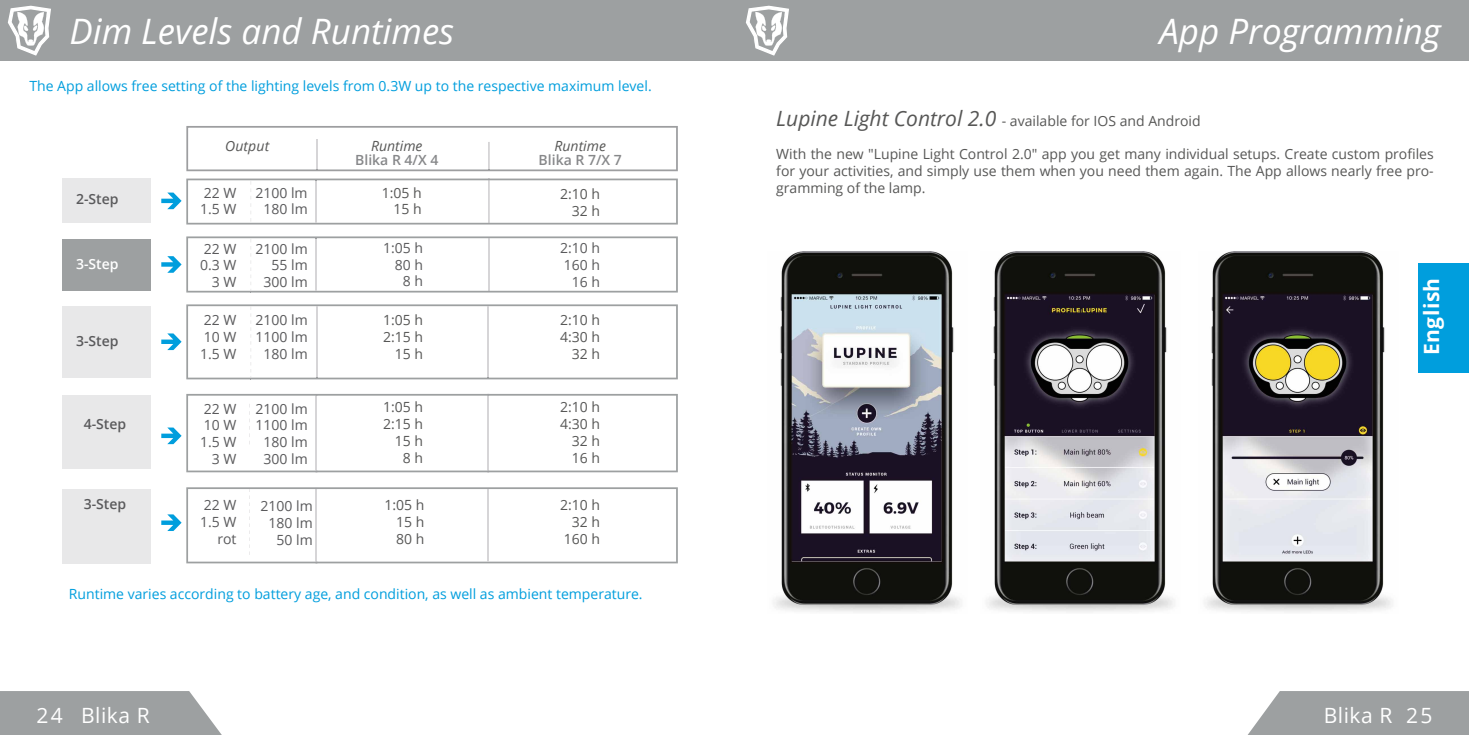
<style>
.page{position:relative;width:1469px;height:735px;background:#fff}
.page>*{position:absolute;margin:0;border:0;box-sizing:border-box;transform-origin:0 0}
.t1{font:italic 35px "Open Sans";color:#fff}
.t2{font:21px "Open Sans";letter-spacing:.025em;color:#fff}
.t3{font:700 21px "Open Sans";letter-spacing:.025em;color:#fff}
.t4{font:14px/16.8px "Open Sans";color:#575756;text-align:right}
.t5{font:14px "Open Sans";color:#009edd}
.t6{font:14px/16.8px "Open Sans";color:#5a5a5c;text-align:right}
.t7{font:600 14px "Open Sans";color:#5a5a5c}
.t8{font:italic 14px "Open Sans";color:#575756}
.t9{font:600 14px "Open Sans";color:#87888a}
.t10{font:600 14px "Open Sans";color:#fff}
.s1{font-style:italic;font-size:21px}
</style>
<div class="page">
<svg style="left:0;top:691px;width:221px;height:43px;background:#a4a6a7"></svg>
<div style="left:0;top:0;width:734px;height:61px;background:#9da0a1"></div>
<svg style="left:8px;top:6px;width:43px;height:50px"></svg>
<div style="left:63px;top:178px;width:88px;height:45px;background:#e8e8e9"></div>
<div style="left:63px;top:306px;width:88px;height:72px;background:#e8e8e9"></div>
<div style="left:63px;top:239px;width:88px;height:51px;background:#9da0a1"></div>
<div style="left:63px;top:395px;width:88px;height:73px;background:#e8e8e9"></div>
<div style="left:63px;top:488px;width:88px;height:75px;background:#e8e8e9"></div>
<svg style="left:161px;top:178px;width:517px;height:46px"></svg>
<svg style="left:161px;top:236px;width:517px;height:56px"></svg>
<svg style="left:161px;top:304px;width:517px;height:75px"></svg>
<svg style="left:161px;top:393px;width:517px;height:79px"></svg>
<svg style="left:161px;top:487px;width:517px;height:76px"></svg>
<svg style="left:186px;top:126px;width:492px;height:45px"></svg>
<svg style="left:1248px;top:691px;width:220px;height:43px;background:#a4a7a8"></svg>
<div style="left:1418px;top:263px;width:50px;height:110px;background:#009edd"></div>
<div style="left:734px;top:0;width:734px;height:61px;background:#9da0a1"></div>
<svg style="left:746px;top:6px;width:43px;height:50px"></svg>
<img style="left:773px;top:251px;width:188px;height:361px">
<img style="left:986px;top:251px;width:188px;height:361px">
<img style="left:1204px;top:251px;width:188px;height:361px">
<h1 class="t1" style="left:69px;top:7px;width:386px">Dim Levels and Runtimes</h1>
<p class="t5" style="left:29px;top:76px;width:624px">The App allows free setting of the lighting levels from 0.3W up to the respective maximum level.</p>
<p class="t7" style="left:76px;top:189px;width:44px">2-Step</p>
<p class="t10" style="left:76px;top:254px;width:44px">3-Step</p>
<p class="t7" style="left:76px;top:331px;width:44px">3-Step</p>
<p class="t7" style="left:84px;top:414px;width:44px">4-Step</p>
<p class="t7" style="left:84px;top:494px;width:44px">3-Step</p>
<p class="t8" style="left:225px;top:136px;width:46px">Output</p>
<p class="t8" style="left:554px;top:136px;width:53px">Runtime</p>
<p class="t9" style="left:538px;top:150px;width:85px">Blika R 7/X 7</p>
<p class="t8" style="left:371px;top:136px;width:53px">Runtime</p>
<p class="t9" style="left:355px;top:150px;width:85px">Blika R 4/X 4</p>
<p class="t6" style="left:200px;top:184px;width:38px;text-align:left">22 W<br>1.5 W</p>
<p class="t6" style="left:255px;top:184px;width:54px;text-align:center">2100 lm<br>180 lm</p>
<p class="t4" style="left:382px;top:184px;width:41px">1:05 h<br>15 h</p>
<p class="t4" style="left:560px;top:185px;width:41px">2:10 h<br>32 h</p>
<p class="t6" style="left:200px;top:239px;width:38px">22 W<br>0.3 W<br>3 W</p>
<p class="t6" style="left:383px;top:239px;width:41px">1:05 h<br>80 h<br>8 h</p>
<p class="t6" style="left:560px;top:239px;width:41px">2:10 h<br>160 h<br>16 h</p>
<p class="t4" style="left:383px;top:311px;width:41px">1:05 h<br>2:15 h<br>15 h</p>
<p class="t4" style="left:560px;top:311px;width:41px">2:10 h<br>4:30 h<br>32 h</p>
<p class="t6" style="left:255px;top:239px;width:54px">2100 lm<br>55 lm<br>300 lm</p>
<p class="t6" style="left:255px;top:311px;width:54px;text-align:center">2100 lm<br>1100 lm<br>180 lm</p>
<p class="t6" style="left:200px;top:311px;width:38px;text-align:justify">22 W 10 W 1.5 W</p>
<p class="t6" style="left:200px;top:399px;width:38px">22 W<br>10 W<br>1.5 W<br>3 W</p>
<p class="t6" style="left:255px;top:399px;width:54px;text-align:center">2100 lm<br>1100 lm<br>180 lm<br>300 lm</p>
<p class="t6" style="left:200px;top:495px;width:38px">22 W<br>1.5 W rot</p>
<p class="t6" style="left:260px;top:497px;width:54px">2100 lm<br>180 lm<br>50 lm</p>
<p class="t4" style="left:383px;top:398px;width:41px">1:05 h<br>2:15 h<br>15 h<br>8 h</p>
<p class="t4" style="left:560px;top:398px;width:41px">2:10 h<br>4:30 h<br>32 h<br>16 h</p>
<p class="t4" style="left:396px;top:495px;width:30px;text-align:justify;text-indent:-12px">1:05 h 15 h 80 h</p>
<p class="t4" style="left:560px;top:495px;width:41px">2:10 h<br>32 h<br>160 h</p>
<p class="t5" style="left:69px;top:584px;width:575px">Runtime varies according to battery age, and condition, as well as ambient temperature.</p>
<h2 class="t2" style="left:37px;top:700px;width:115px">24 Blika R</h2>
<h1 class="t1" style="left:1159px;top:7px;width:283px">App Programming</h1>
<p class="t4" style="left:776px;top:112px;width:426px"><span class="s1">Lupine Light Control 2.0</span> - available for IOS and Android</p>
<p class="t4" style="left:776px;top:145px;width:659px;text-align:justify">With the new "Lupine Light Control 2.0" app you get many individual setups. Create custom profiles for your activities, and simply use them when you need them again. The App allows nearly free pro&shy;gramming of the lamp.</p>
<h2 class="t3" style="left:1416px;top:355px;width:79px;rotate:-90deg">English</h2>
<h2 class="t2" style="left:1323px;top:700px;width:110px">Blika R 25</h2>
</div>
